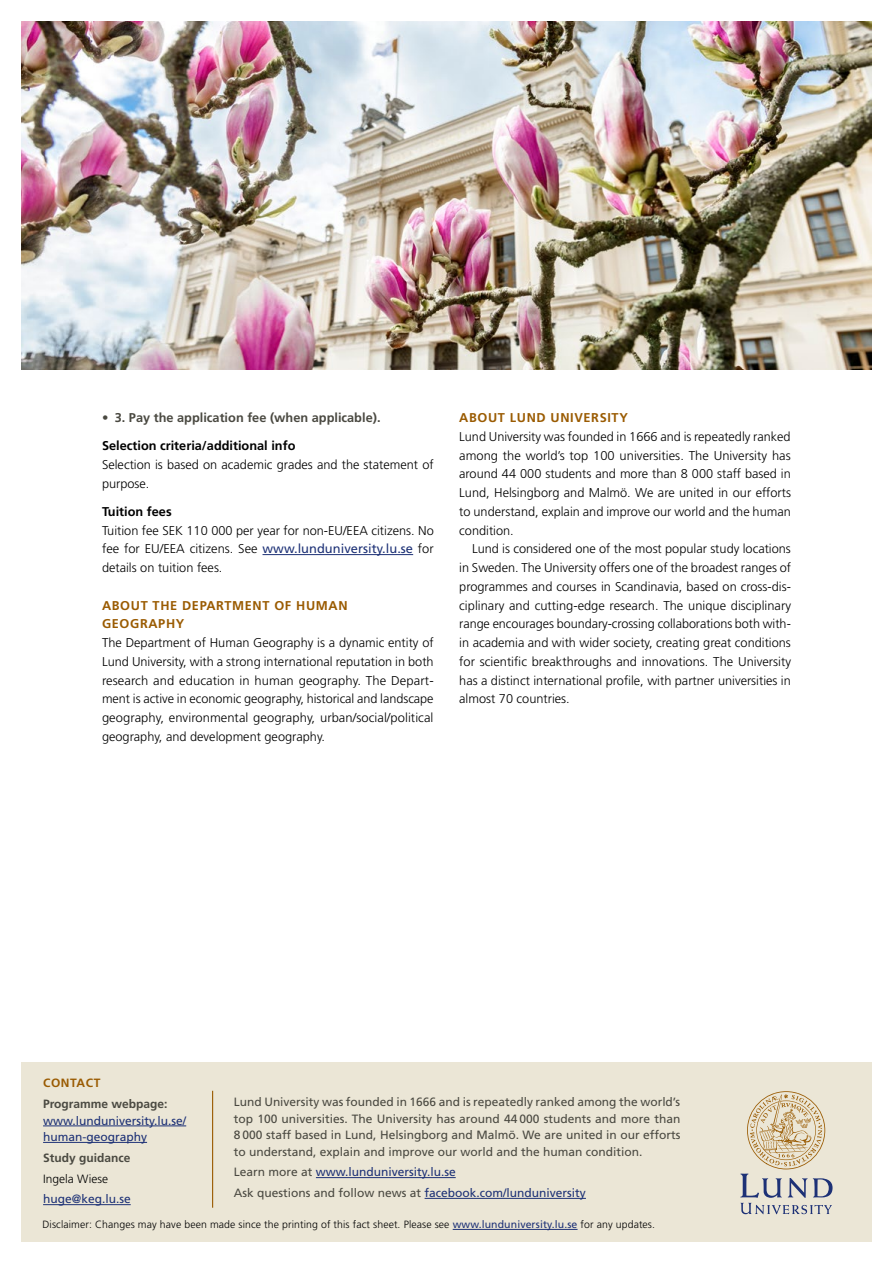
<style>
.page{position:relative;width:893px;height:1263px;background:#fff}
.page>*{position:absolute;margin:0;border:0;box-sizing:border-box;transform-origin:0 0}
.Svart_Brödtext_utan{font:300 12.75px/18.8px "Frutiger LT Std";color:#000;text-align:justify}
.Svart_Brödtext_med_i{font:300 12.75px/18.8px "Frutiger LT Std";color:#000;text-align:justify}
.H2_Brons_Underrubrik{font:700 12.75px/18.8px "Frutiger LT Std";letter-spacing:.05em;color:#9a5b02}
.H3_Underrubrik{font:700 12.75px "Frutiger LT Std";color:#000}
.t1{font:700 12.75px "Frutiger LT Std";color:#4a4941}
.t2{font:12px/16.5px "Frutiger LT Std";color:#4a4941;text-align:justify}
.t3{font:12px/16.5px "Frutiger LT Std";color:#1d3176}
.t4{font:700 12px "Frutiger LT Std";color:#4a4941}
.t5{font:300 12px "Frutiger LT Std";color:#000}
.H2_Brons_Underrubrik-2{font:700 12px "Frutiger LT Std";letter-spacing:.05em;color:#9a5b02}
.t6{font:300 10.5px "Frutiger LT Std";letter-spacing:.01em;color:#000}
.s1{font-weight:400;color:#1d3176}
.s2{color:#4a4941}
.s3{color:#1d3176}
</style>
<div class="page">
<img style="left:21px;top:21px;width:851px;height:349px">
<div style="left:21px;top:1062px;width:851px;height:180px;background:#ebe6d6"></div>
<hr style="left:212px;top:1091px;width:1px;height:117px;background:#9a5b02">
<hr style="left:262px;top:554px;width:151px;height:1px;background:#1d3176">
<hr style="left:43px;top:1125px;width:143px;height:1px;background:#1d3176">
<hr style="left:43px;top:1142px;width:104px;height:1px;background:#1d3176">
<hr style="left:43px;top:1204px;width:88px;height:1px;background:#1d3176">
<hr style="left:316px;top:1177px;width:140px;height:1px;background:#1d3176">
<hr style="left:425px;top:1198px;width:161px;height:1px;background:#1d3176">
<hr style="left:453px;top:1229px;width:124px;height:1px;background:#1d3176">
<svg style="left:740px;top:1091px;width:92px;height:123px"></svg>
<p class="t1" style="left:102px;top:410px;width:280px">• 3. Pay the application fee (when applicable).</p>
<h3 class="H3_Underrubrik" style="left:102px;top:438px;width:195px">Selection criteria/additional info</h3>
<p class="Svart_Brödtext_utan" style="left:102px;top:455px;width:333px">Selection is based on academic grades and the statement of purpose.</p>
<h3 class="H3_Underrubrik" style="left:102px;top:504px;width:71px">Tuition fees</h3>
<p class="Svart_Brödtext_utan" style="left:102px;top:521px;width:333px">Tuition fee SEK 110 000 per year for non-EU/EEA citizens. No fee for EU/EEA citizens. See <span class="s1">www.lunduniversity.lu.se</span> for details on tuition fees.</p>
<h2 class="H2_Brons_Underrubrik" style="left:102px;top:596px;width:247px">ABOUT THE DEPARTMENT OF HUMAN<br>GEOGRAPHY</h2>
<p class="Svart_Brödtext_utan" style="left:102px;top:633px;width:333px">The Department of Human Geography is a dynamic entity of Lund University, with a strong international reputation in both research and education in human geography. The Depart&shy;ment is active in economic geography, historical and landscape geography, environmental geography, urban/social/political geography, and development geography.</p>
<h2 class="H2_Brons_Underrubrik" style="left:459px;top:408px;width:170px">ABOUT LUND UNIVERSITY</h2>
<p class="Svart_Brödtext_utan" style="left:459px;top:427px;width:333px">Lund University was founded in 1666 and is repeatedly ranked among the world’s top 100 universities. The University has around 44 000 students and more than 8 000 staff based in Lund, Helsingborg and Malmö. We are united in our efforts to understand, explain and improve our world and the human condition.</p>
<p class="Svart_Brödtext_med_i" style="left:459px;top:540px;width:333px;text-indent:13px">Lund is considered one of the most popular study locations in Sweden. The University offers one of the broadest ranges of programmes and courses in Scandinavia, based on cross-dis&shy;ciplinary and cutting-edge research. The unique disciplinary range encourages boundary-crossing collaborations both with&shy;in academia and with wider society, creating great conditions for scientific breakthroughs and innovations. The University has a distinct international profile, with partner universities in almost 70 countries.</p>
<h2 class="H2_Brons_Underrubrik-2" style="left:43px;top:1076px;width:59px">CONTACT</h2>
<p class="t4" style="left:43px;top:1097px;width:126px">Programme webpage:</p>
<p class="t3" style="left:43px;top:1112px;width:145px">www.lunduniversity.lu.se/ human-geography</p>
<p class="t4" style="left:43px;top:1151px;width:89px">Study guidance</p>
<p class="t5" style="left:43px;top:1172px;width:66px">Ingela Wiese</p>
<p class="t3" style="left:43px;top:1191px;width:89px">huge@keg.lu.se</p>
<p class="t2" style="left:234px;top:1094px;width:448px">Lund University was founded in 1666 and is repeatedly ranked among the world’s top 100 universities. The University has around 44 000 students and more than 8 000 staff based in Lund, Helsingborg and Malmö. We are united in our efforts to understand, explain and improve our world and the human condition.</p>
<p class="t3" style="left:234px;top:1164px;width:223px"><span class="s2">Learn more at</span> www.lunduniversity.lu.se</p>
<p class="t2" style="left:234px;top:1185px;width:354px">Ask questions and follow news at <span class="s3">facebook.com/lunduniversity</span></p>
<p class="t6" style="left:43px;top:1219px;width:614px">Disclaimer: Changes may have been made since the printing of this fact sheet. Please see <span class="s1">www.lunduniversity.lu.se</span> for any updates.</p>
</div>
